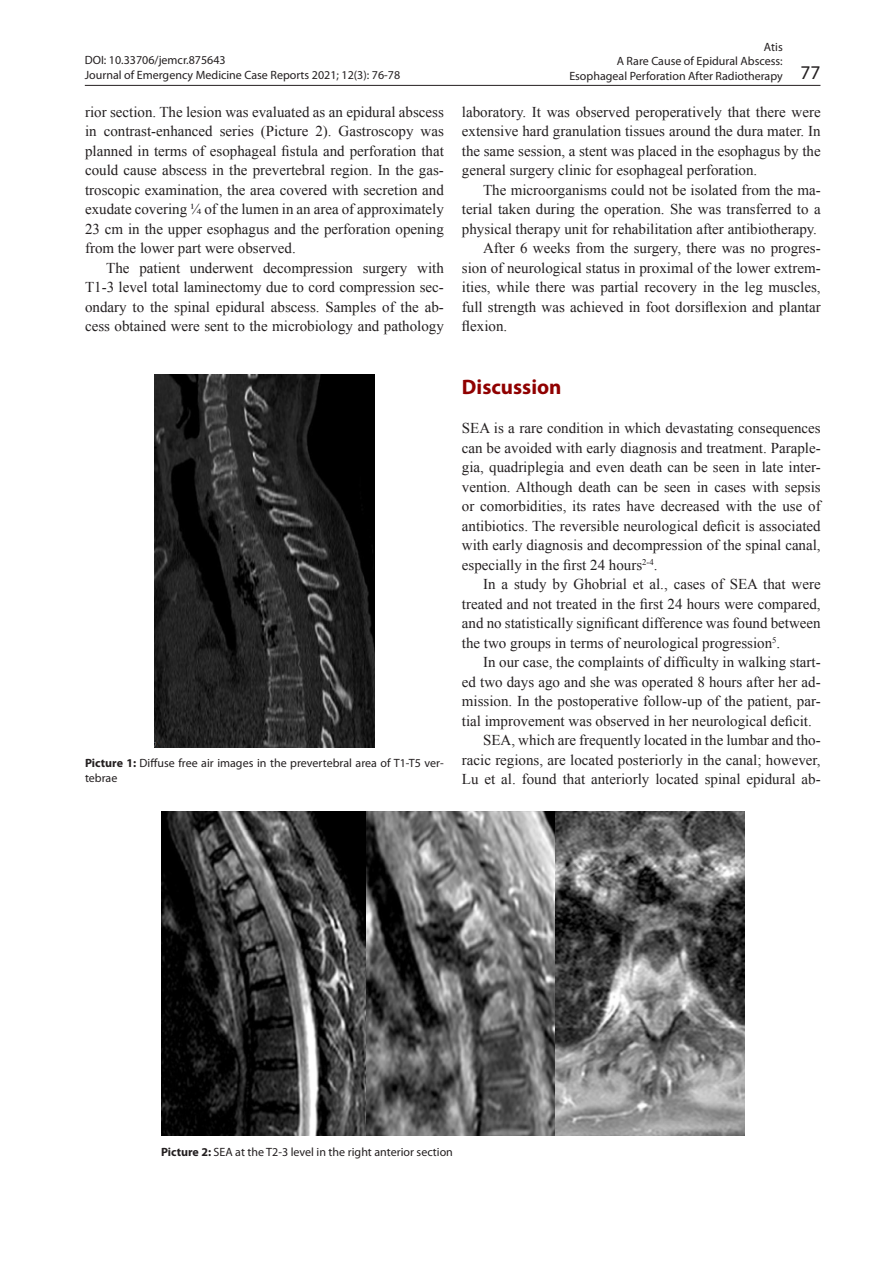
<style>
.page{position:relative;width:893px;height:1263px;background:#fff}
.page>*{position:absolute;margin:0;border:0;box-sizing:border-box;transform-origin:0 0}
.t1{font:700 21px "Myriad Pro";color:#900000}
.t2{font:19.5px "Myriad Pro";color:#231f20}
.t3{font:15px/19.5px "Times New Roman";color:#231f20;text-align:justify}
.t4{font:12px/14.4px "Myriad Pro";color:#231f20;text-align:right}
.s1{font-weight:700}
</style>
<div class="page">
<hr style="left:85px;top:85px;width:735px;height:1px;background:#231f20">
<img style="left:155px;top:375px;width:219px;height:372px">
<img style="left:161px;top:811px;width:584px;height:324px">
<p class="t4" style="left:85px;top:52px;width:142px">DOI: 10.33706/jemcr.875643</p>
<p class="t4" style="left:617px;top:39px;width:167px">Atis<br>A Rare Cause of Epidural Abscess:</p>
<p class="t4" style="left:85px;top:68px;width:317px">Journal of Emergency Medicine Case Reports 2021; 12(3): 76-78</p>
<p class="t4" style="left:569px;top:68px;width:215px">Esophageal Perforation After Radiotherapy</p>
<h2 class="t2" style="left:800px;top:61px;width:22px">77</h2>
<p class="t3" style="left:85px;top:102px;width:360px">rior section. The lesion was evaluated as an epidural abscess in contrast-enhanced series (Picture 2). Gastroscopy was planned in terms of esophageal fistula and perforation that could cause abscess in the prevertebral region. In the gas&shy;troscopic examination, the area covered with secretion and exudate covering ¼ of the lumen in an area of approximately 23 cm in the upper esophagus and the perforation opening from the lower part were observed.</p>
<p class="t3" style="left:85px;top:258px;width:360px;text-indent:21px">The patient underwent decompression surgery with T1-3 level total laminectomy due to cord compression sec&shy;ondary to the spinal epidural abscess. Samples of the ab&shy;cess obtained were sent to the microbiology and pathology</p>
<p class="t3" style="left:462px;top:102px;width:360px">laboratory. It was observed peroperatively that there were extensive hard granulation tissues around the dura mater. In the same session, a stent was placed in the esophagus by the general surgery clinic for esophageal perforation.</p>
<p class="t3" style="left:462px;top:180px;width:360px;text-indent:21px">The microorganisms could not be isolated from the ma&shy;terial taken during the operation. She was transferred to a physical therapy unit for rehabilitation after antibiotherapy.</p>
<p class="t3" style="left:462px;top:238px;width:360px;text-indent:21px">After 6 weeks from the surgery, there was no progres&shy;sion of neurological status in proximal of the lower extrem&shy;ities, while there was partial recovery in the leg muscles, full strength was achieved in foot dorsiflexion and plantar flexion.</p>
<p class="t4" style="left:85px;top:755px;width:360px;line-height:15px;text-align:left"><span class="s1">Picture 1:</span> Diffuse free air images in the prevertebral area of T1-T5 ver&shy;tebrae</p>
<p class="t1" style="left:462px;top:375px;width:101px">Discussion</p>
<p class="t3" style="left:462px;top:418px;width:360px">SEA is a rare condition in which devastating consequences can be avoided with early diagnosis and treatment. Paraple&shy;gia, quadriplegia and even death can be seen in late inter&shy;vention. Although death can be seen in cases with sepsis or comorbidities, its rates have decreased with the use of antibiotics. The reversible neurological deficit is associated with early diagnosis and decompression of the spinal canal, especially in the first 24 hours<sup>2-4</sup>.</p>
<p class="t3" style="left:462px;top:574px;width:360px;text-indent:21px">In a study by Ghobrial et al., cases of SEA that were treated and not treated in the first 24 hours were compared, and no statistically significant difference was found between the two groups in terms of neurological progression<sup>5</sup>.</p>
<p class="t3" style="left:462px;top:652px;width:360px;text-indent:21px">In our case, the complaints of difficulty in walking start&shy;ed two days ago and she was operated 8 hours after her ad&shy;mission. In the postoperative follow-up of the patient, par&shy;tial improvement was observed in her neurological deficit.</p>
<p class="t3" style="left:462px;top:730px;width:360px;text-indent:21px">SEA, which are frequently located in the lumbar and tho&shy;racic regions, are located posteriorly in the canal; however, Lu et al. found that anteriorly located spinal epidural ab-</p>
<p class="t4" style="left:161px;top:1144px;width:293px"><span class="s1">Picture 2:</span> SEA at the T2-3 level in the right anterior section</p>
</div>
